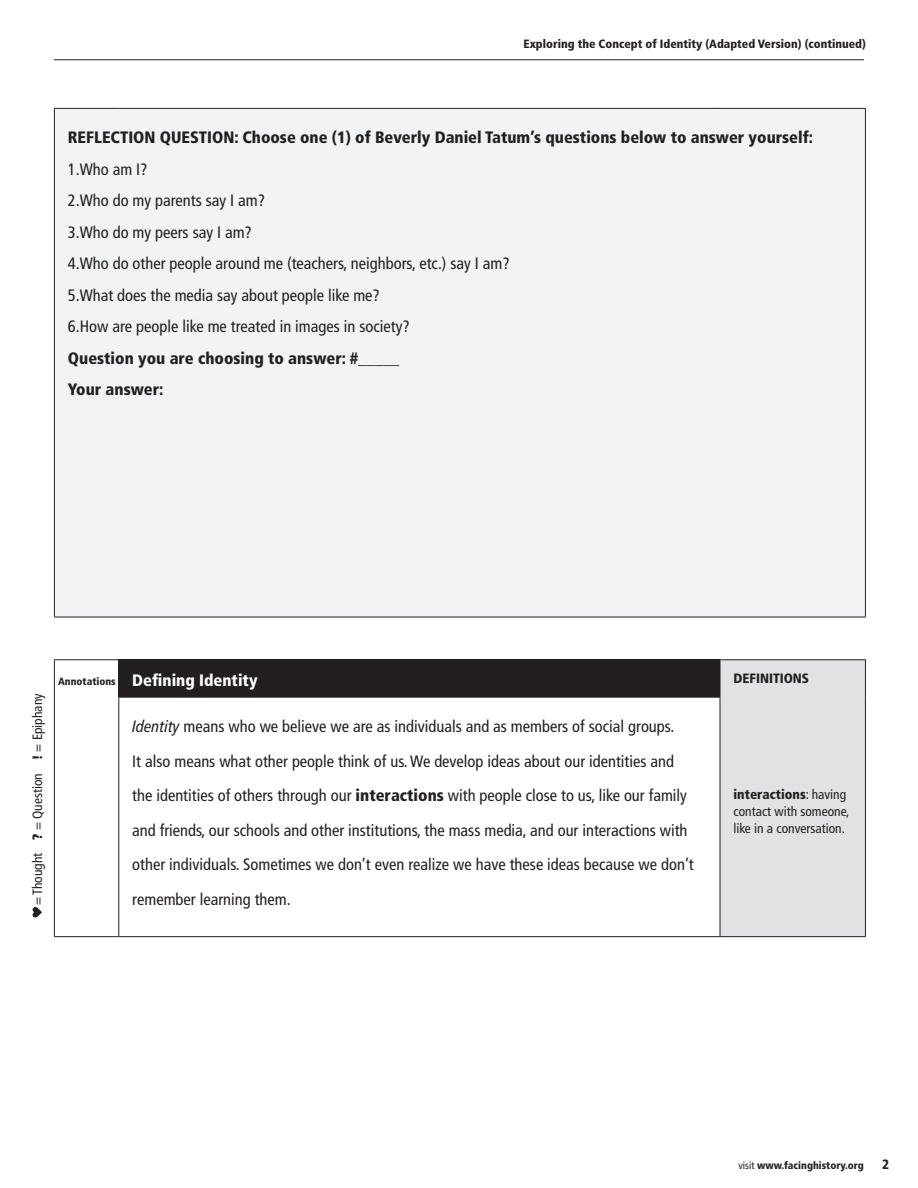
<style>
.page{position:relative;width:918px;height:1188px;background:#fff}
.page>*{position:absolute;margin:0;border:0;box-sizing:border-box;transform-origin:0 0}
.t1{font:condensed 16.5px/31.5px "Frutiger";color:#231f20}
.t2{font:900 condensed 16.5px/31.5px "Frutiger";color:#231f20}
.t3{font:900 condensed 16.5px "Frutiger";color:#fff}
.t4{font:condensed 13.5px/17.2px "Frutiger";color:#231f20}
.t5{font:900 condensed 13.5px "Frutiger";color:#231f20}
.t6{font:900 condensed 12px "Frutiger";color:#231f20}
.t7{font:900 condensed 10.5px "Frutiger";color:#231f20}
.s1{font-weight:900}
.s2{font-family:"Frutiger LT Pro";font-style:italic}
.s3{font-weight:400}
</style>
<div class="page">
<hr style="left:54px;top:59px;width:810px;height:1px;background:#231f20">
<div style="left:54px;top:108px;width:811px;height:509px;background:#f2f3f4"></div>
<hr style="left:54px;top:108px;width:65px;height:1px;background:#231f20">
<hr style="left:54px;top:109px;width:1px;height:508px;background:#231f20">
<hr style="left:119px;top:108px;width:601px;height:1px;background:#231f20">
<hr style="left:720px;top:108px;width:146px;height:1px;background:#231f20">
<hr style="left:865px;top:109px;width:1px;height:508px;background:#231f20">
<hr style="left:54px;top:617px;width:65px;height:1px;background:#231f20">
<hr style="left:119px;top:617px;width:601px;height:1px;background:#231f20">
<hr style="left:720px;top:617px;width:146px;height:1px;background:#231f20">
<div style="left:119px;top:660px;width:601px;height:37px;background:#231f20"></div>
<div style="left:720px;top:660px;width:145px;height:277px;background:#e1e2e4"></div>
<hr style="left:54px;top:659px;width:65px;height:1px;background:#231f20">
<hr style="left:54px;top:660px;width:1px;height:37px;background:#231f20">
<hr style="left:118px;top:660px;width:1px;height:37px;background:#231f20">
<hr style="left:54px;top:697px;width:1px;height:239px;background:#231f20">
<hr style="left:118px;top:697px;width:602px;height:1px;background:#231f20">
<hr style="left:118px;top:698px;width:1px;height:238px;background:#231f20">
<hr style="left:54px;top:936px;width:65px;height:1px;background:#231f20">
<hr style="left:119px;top:936px;width:601px;height:1px;background:#231f20">
<hr style="left:720px;top:936px;width:146px;height:1px;background:#231f20">
<hr style="left:119px;top:659px;width:601px;height:1px;background:#231f20">
<hr style="left:720px;top:659px;width:146px;height:1px;background:#231f20">
<hr style="left:720px;top:660px;width:1px;height:37px;background:#231f20">
<hr style="left:865px;top:660px;width:1px;height:37px;background:#231f20">
<hr style="left:720px;top:698px;width:1px;height:238px;background:#231f20">
<hr style="left:865px;top:697px;width:1px;height:239px;background:#231f20">
<svg style="left:33px;top:907px;width:9px;height:11px"></svg>
<p class="t6" style="left:523px;top:36px;width:344px">Exploring the Concept of Identity (Adapted Version) (continued)</p>
<p class="t2" style="left:68px;top:122px;width:747px">REFLECTION QUESTION: Choose one (1) of Beverly Daniel Tatum’s questions below to answer yourself:</p>
<p class="t1" style="left:68px;top:153px;width:443px">1.Who am I?<br>2.Who do my parents say I am?<br>3.Who do my peers say I am?<br>4.Who do other people around me (teachers, neighbors, etc.) say I am?<br>5.What does the media say about people like me?<br>6.How are people like me treated in images in society?</p>
<p class="t2" style="left:68px;top:342px;width:333px">Question you are choosing to answer: #_____<br>Your answer:</p>
<p class="t4" style="left:29px;top:840px;width:148px;rotate:-90deg"><span class="s1">?</span> = Question <span class="s1">!</span> = Epiphany</p>
<p class="t4" style="left:29px;top:905px;width:54px;rotate:-90deg">= Thought</p>
<p class="t7" style="left:58px;top:675px;width:59px">Annotations</p>
<p class="t3" style="left:132px;top:670px;width:127px">Defining Identity</p>
<p class="t5" style="left:734px;top:671px;width:77px">DEFINITIONS</p>
<p class="t1" style="left:132px;top:709px;width:563px;line-height:34.5px"><span class="s2">Identity</span> means who we believe we are as individuals and as members of social groups.<br>It also means what other people think of us. We develop ideas about our identities and the identities of others through our <span class="s1">interactions</span> with people close to us, like our family and friends, our schools and other institutions, the mass media, and our interactions with other individuals. Sometimes we don’t even realize we have these ideas because we don’t</p>
<p class="t1" style="left:132px;top:883px;width:160px">remember learning them.</p>
<p class="t4" style="left:734px;top:786px;width:117px"><span class="s1">interactions</span>: having contact with someone, like in a conversation.</p>
<p class="t7" style="left:738px;top:1159px;width:127px"><span class="s3">visit</span> www.facinghistory.org</p>
<p class="t5" style="left:882px;top:1156px;width:9px">2</p>
</div>
